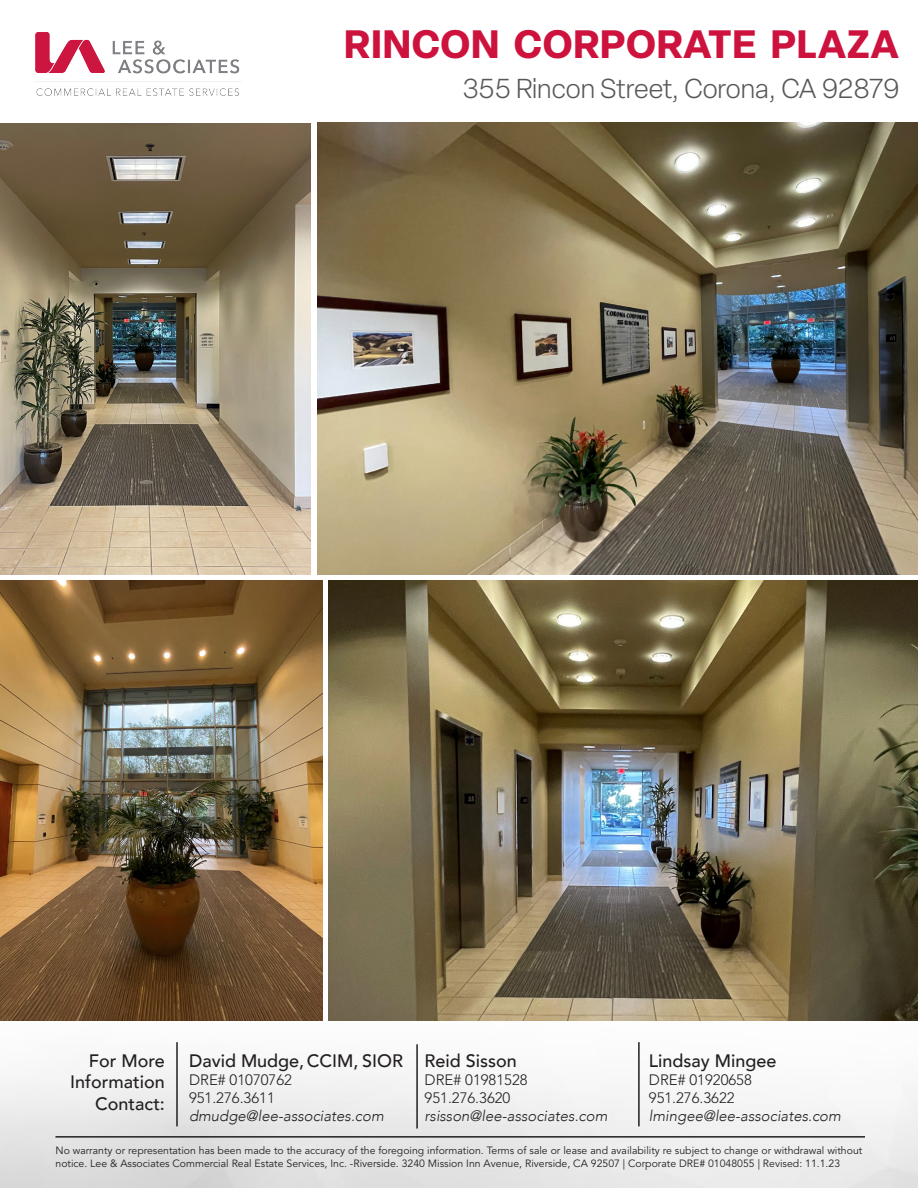
<style>
.page{position:relative;width:918px;height:1188px;background:#fff}
.page>*{position:absolute;margin:0;border:0;box-sizing:border-box;transform-origin:0 0}
.t1{font:700 39px "Elza";letter-spacing:.02em;color:#cd123d}
.t2{font:300 27px "Elza";color:#57585a}
.t3{font:500 18px/21.6px "Avenir";color:#231f20;text-align:right}
.t4{font:italic 300 15px "Avenir";color:#231f20}
.t5{font:300 15px/18px "Avenir";color:#231f20}
.t6{font:10.5px/12.6px "Avenir";color:#231f20}
</style>
<div class="page">
<img style="left:34px;top:32px;width:207px;height:64px">
<svg style="left:0;top:990px;width:918px;height:198px;fill:#f1f1f1"></svg>
<hr style="left:176px;top:1042px;width:2px;height:84px;background:#231f20">
<hr style="left:56px;top:1136px;width:809px;height:2px;background:#231f20">
<hr style="left:416px;top:1044px;width:2px;height:85px;background:#231f20">
<hr style="left:638px;top:1042px;width:2px;height:84px;background:#231f20">
<img style="left:0;top:124px;width:311px;height:450px">
<img style="left:318px;top:122px;width:600px;height:452px">
<img style="left:0;top:581px;width:322px;height:440px">
<img style="left:329px;top:581px;width:589px;height:440px">
<p class="t1" style="left:344px;top:16px;width:556px">RINCON CORPORATE PLAZA</p>
<p class="t2" style="left:462px;top:71px;width:439px">355 Rincon Street, Corona, CA 92879</p>
<h3 class="t3" style="left:425px;top:1049px;width:94px">Reid Sisson</h3>
<h3 class="t5" style="left:425px;top:1071px;width:105px">DRE# 01981528<br>951.276.3620</h3>
<h3 class="t4" style="left:425px;top:1107px;width:184px">rsisson@lee-associates.com</h3>
<p class="t6" style="left:56px;top:1145px;width:808px">No warranty or representation has been made to the accuracy of the foregoing information. Terms of sale or lease and availability re subject to change or withdrawal without notice. Lee &amp; Associates Commercial Real Estate Services, Inc. -Riverside. 3240 Mission Inn Avenue, Riverside, CA 92507 | Corporate DRE# 01048055 | Revised: 11.1.23</p>
<h3 class="t3" style="left:189px;top:1049px;width:216px">David Mudge, CCIM, SIOR</h3>
<h3 class="t5" style="left:189px;top:1071px;width:105px">DRE# 01070762<br>951.276.3611</h3>
<h3 class="t4" style="left:189px;top:1107px;width:196px">dmudge@lee-associates.com</h3>
<h3 class="t3" style="left:649px;top:1049px;width:129px">Lindsay Mingee</h3>
<h3 class="t5" style="left:649px;top:1071px;width:105px">DRE# 01920658<br>951.276.3622</h3>
<h3 class="t4" style="left:649px;top:1107px;width:194px">lmingee@lee-associates.com</h3>
<h3 class="t3" style="left:70px;top:1048px;width:96px">For More<br>Information<br>Contact:</h3>
</div>
